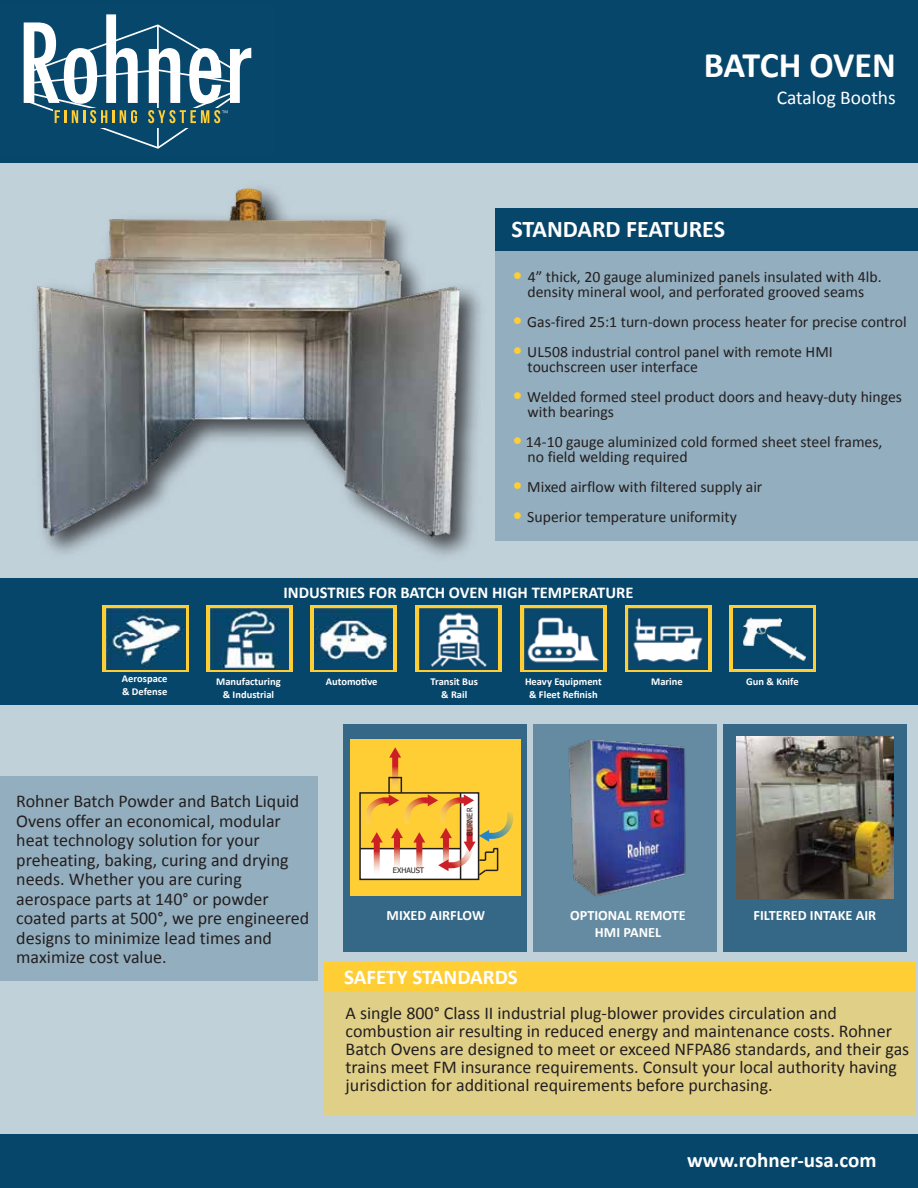
<style>
.page{position:relative;width:918px;height:1188px;background:#fff}
.page>*{position:absolute;margin:0;border:0;box-sizing:border-box;transform-origin:0 0}
.t1{font:700 36px "Calibri";letter-spacing:-.01em;color:#fff}
.t2{font:700 24px "Calibri";color:#fff}
.t3{font:700 21px "Calibri";color:#fff}
.t4{font:19.5px "Calibri";color:#fff}
.t5{font:18px/19.5px "Calibri";color:#231f20}
.t6{font:700 16.5px "Calibri";color:#fff}
.t7{font:15.75px/15px "Calibri";color:#231f20}
.t8{font:700 14.25px "Calibri";color:#fff}
.t9{font:700 10.5px/12.6px "Calibri";color:#fff;text-align:center}
.t10{font:7.5px "Tahoma";color:#231f20}
.s1{font-family:"Tahoma";font-size:19.5px;color:#ffce35}
</style>
<div class="page">
<div style="left:0;top:0;width:918px;height:163px;background:#07466b"></div>
<svg style="left:24px;top:14px;width:227px;height:135px"></svg>
<div style="left:0;top:578px;width:918px;height:127px;background:#07466b"></div>
<div style="left:0;top:163px;width:918px;height:415px;background:#c1d1da"></div>
<div style="left:495px;top:208px;width:423px;height:43px;background:#07466b"></div>
<div style="left:495px;top:251px;width:423px;height:290px;background:#93aebe"></div>
<div style="left:625px;top:606px;width:86px;height:66px;background:linear-gradient(to right,#ffce35,#ffce35)"></div>
<img style="left:629px;top:608px;width:79px;height:61px">
<div style="left:520px;top:606px;width:87px;height:66px;background:#ffce35"></div>
<img style="left:524px;top:608px;width:79px;height:61px">
<div style="left:415px;top:606px;width:87px;height:66px;background:#ffce35"></div>
<img style="left:419px;top:608px;width:79px;height:61px">
<div style="left:310px;top:606px;width:87px;height:66px;background:#ffce35"></div>
<img style="left:314px;top:608px;width:79px;height:61px">
<div style="left:206px;top:606px;width:87px;height:66px;background:#ffce35"></div>
<img style="left:210px;top:608px;width:79px;height:61px">
<svg style="left:103px;top:606px;width:86px;height:66px"></svg>
<img style="left:106px;top:608px;width:79px;height:61px">
<div style="left:730px;top:606px;width:86px;height:66px;background:#ffce35"></div>
<div style="left:733px;top:608px;width:80px;height:61px;background:#07476c"></div>
<img style="left:37px;top:188px;width:444px;height:365px">
<div style="left:0;top:705px;width:918px;height:443px;background:#c1d1da"></div>
<div style="left:723px;top:724px;width:184px;height:227px;background:#356886"></div>
<img style="left:736px;top:737px;width:157px;height:162px">
<div style="left:0;top:1134px;width:918px;height:54px;background:#07466b"></div>
<div style="left:325px;top:982px;width:591px;height:133px;background:#dfcf87"></div>
<div style="left:343px;top:724px;width:184px;height:227px;background:#356886"></div>
<div style="left:533px;top:724px;width:184px;height:227px;background:#648ba2"></div>
<img style="left:568px;top:739px;width:118px;height:157px">
<div style="left:0;top:776px;width:317px;height:205px;background:#93aebe"></div>
<div style="left:325px;top:962px;width:591px;height:29px;background:#ffce35"></div>
<div style="left:350px;top:739px;width:170px;height:157px;background:#ffce35"></div>
<div style="left:359px;top:792px;width:120px;height:88px;border:2px solid #231f20"></div>
<hr style="left:460px;top:807px;width:1px;height:72px;background:#231f20">
<hr style="left:360px;top:848px;width:101px;height:1px;background:#231f20">
<svg style="left:392px;top:758px;width:6px;height:19px"></svg>
<svg style="left:389px;top:747px;width:12px;height:11px"></svg>
<svg style="left:362px;top:777px;width:151px;height:100px"></svg>
<img style="left:744px;top:617px;width:38px;height:28px">
<img style="left:767px;top:635px;width:38px;height:25px">
<h1 class="t1" style="left:704px;top:40px;width:194px">BATCH OVEN</h1>
<p class="t4" style="left:777px;top:84px;width:121px">Catalog Booths</p>
<h2 class="t2" style="left:512px;top:212px;width:215px">STANDARD FEATURES</h2>
<p class="t7" style="left:513px;top:269px;width:370px;text-align:center"><span class="s1">•</span> 4” thick, 20 gauge aluminized panels insulated with 4lb. density mineral wool, and perforated grooved seams</p>
<p class="t7" style="left:513px;top:314px;width:395px"><span class="s1">•</span> Gas-fired 25:1 turn-down process heater for precise control</p>
<p class="t7" style="left:528px;top:344px;width:307px;text-indent:-14px"><span class="s1">•</span> UL508 industrial control panel with remote HMI touchscreen user interface</p>
<p class="t7" style="left:528px;top:389px;width:376px;text-indent:-14px"><span class="s1">•</span> Welded formed steel product doors and heavy-duty hinges with bearings</p>
<p class="t7" style="left:528px;top:434px;width:356px;text-indent:-14px"><span class="s1">•</span> 14-10 gauge aluminized cold formed sheet steel frames, no field welding required</p>
<p class="t7" style="left:513px;top:479px;width:251px"><span class="s1">•</span> Mixed airflow with filtered supply air</p>
<p class="t7" style="left:513px;top:509px;width:225px"><span class="s1">•</span> Superior temperature uniformity</p>
<p class="t6" style="left:284px;top:580px;width:351px">INDUSTRIES FOR BATCH OVEN HIGH TEMPERATURE</p>
<p class="t9" style="left:122px;top:672px;width:47px;text-align:left">Aerospace &amp; Defense</p>
<p class="t9" style="left:216px;top:675px;width:66px">Manufacturing &amp; Industrial</p>
<p class="t9" style="left:326px;top:675px;width:53px">Automotive</p>
<p class="t9" style="left:431px;top:675px;width:49px">Transit Bus &amp; Rail</p>
<p class="t9" style="left:525px;top:675px;width:78px">Heavy Equipment &amp; Fleet Refinish</p>
<p class="t9" style="left:651px;top:675px;width:33px">Marine</p>
<p class="t9" style="left:746px;top:675px;width:54px">Gun &amp; Knife</p>
<p class="t5" style="left:16px;top:791px;width:294px">Rohner Batch Powder and Batch Liquid Ovens offer an economical, modular heat technology solution for your preheating, baking, curing and drying needs. Whether you are curing aerospace parts at 140° or powder coated parts at 500°, we pre engineered designs to minimize lead times and maximize cost value.</p>
<p class="t10" style="left:393px;top:865px;width:33px">EXHAUST</p>
<p class="t10" style="left:465px;top:836px;width:29px;rotate:-90deg">BURNER</p>
<p class="t8" style="left:387px;top:905px;width:100px">MIXED AIRFLOW</p>
<p class="t8" style="left:570px;top:905px;width:117px">OPTIONAL REMOTE</p>
<p class="t8" style="left:753px;top:905px;width:124px">FILTERED INTAKE AIR</p>
<p class="t8" style="left:595px;top:923px;width:68px">HMI PANEL</p>
<p class="t3" style="left:344px;top:962px;width:175px">SAFETY STANDARDS</p>
<p class="t5" style="left:346px;top:1003px;width:565px;line-height:18px">A single 800° Class II industrial plug-blower provides circulation and combustion air resulting in reduced energy and maintenance costs. Rohner Batch Ovens are designed to meet or exceed NFPA86 standards, and their gas trains meet FM insurance requirements. Consult your local authority having jurisdiction for additional requirements before purchasing.</p>
<p class="t3" style="left:687px;top:1145px;width:191px">www.rohner-usa.com</p>
</div>
